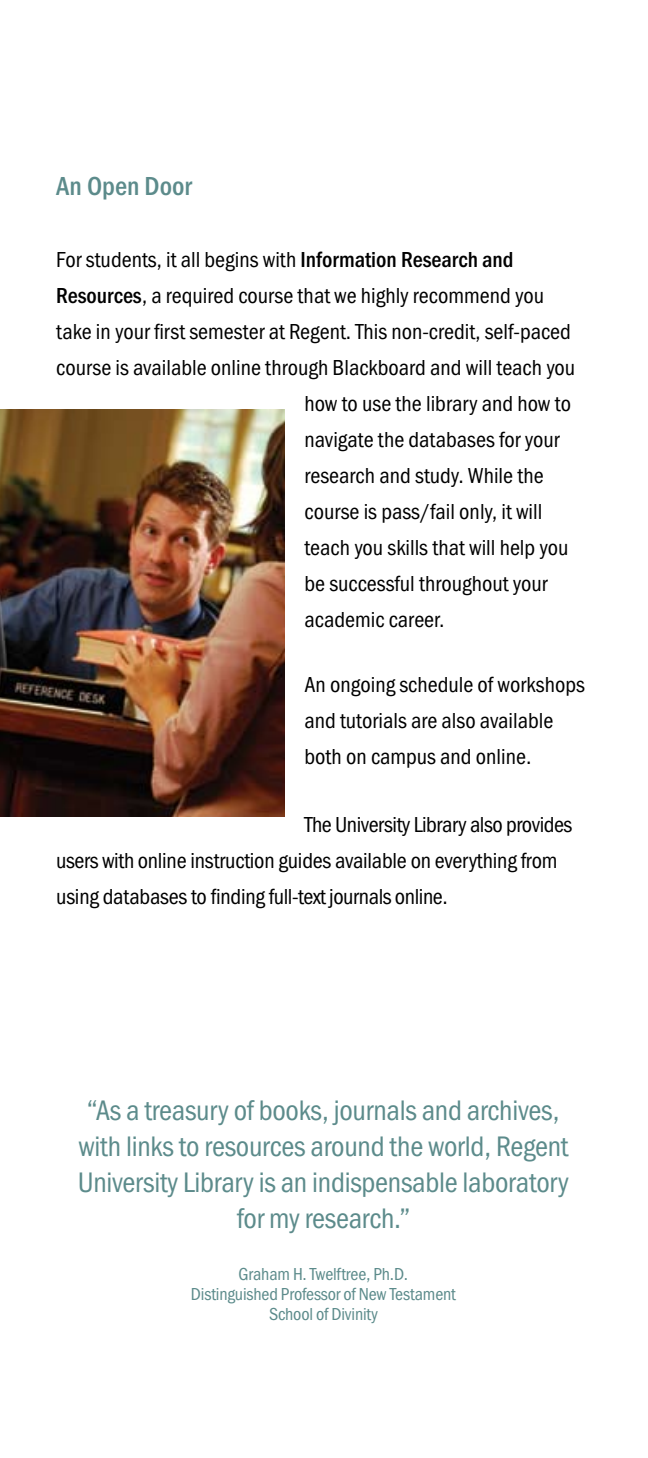
<style>
.page{position:relative;width:648px;height:1458px;background:#fff}
.page>*{position:absolute;margin:0;border:0;box-sizing:border-box;transform-origin:0 0}
.t1{font:29.25px/36px "Franklin Gothic Cond";letter-spacing:-.01em;color:#5c8b8b;text-align:center}
.t2{font:700 27px "Franklin Gothic Cond";color:#5c8b8b}
.t3{font:22.5px/36px "Franklin Gothic Cond";color:#000}
.t4{font:18px/20.2px "Franklin Gothic Cond";letter-spacing:-.01em;color:#5c8b8b;text-align:center}
.s1{font-weight:700}
</style>
<div class="page">
<img style="left:0;top:410px;width:284px;height:407px">
<p class="t2" style="left:56px;top:171px;width:137px">An Open Door</p>
<p class="t3" style="left:56px;top:242px;width:459px">For students, it all begins with <span class="s1">Information Research and</span></p>
<p class="t3" style="left:56px;top:278px;width:489px"><span class="s1">Resources</span>, a required course that we highly recommend you</p>
<p class="t3" style="left:56px;top:314px;width:516px">take in your first semester at Regent. This non-credit, self-paced</p>
<p class="t3" style="left:56px;top:350px;width:521px">course is available online through Blackboard and will teach you</p>
<p class="t3" style="left:304px;top:386px;width:268px">how to use the library and how to</p>
<p class="t3" style="left:304px;top:422px;width:257px">navigate the databases for your</p>
<p class="t3" style="left:304px;top:458px;width:241px">research and study. While the</p>
<p class="t3" style="left:304px;top:494px;width:239px">course is pass/fail only, it will</p>
<p class="t3" style="left:304px;top:530px;width:266px">teach you skills that will help you</p>
<p class="t3" style="left:304px;top:566px;width:245px">be successful throughout your</p>
<p class="t3" style="left:304px;top:602px;width:142px">academic career.</p>
<p class="t3" style="left:304px;top:667px;width:282px">An ongoing schedule of workshops and tutorials are also available both on campus and online.</p>
<p class="t3" style="left:56px;top:807px;width:518px;text-indent:248px">The University Library also provides users with online instruction guides available on everything from using databases to finding full-text journals online.</p>
<h1 class="t1" style="left:78px;top:1093px;width:492px">“As a treasury of books, journals and archives, with links to resources around the world, Regent University Library is an indispensable laboratory for my research.”</h1>
<p class="t4" style="left:191px;top:1264px;width:266px">Graham H. Twelftree, Ph.D.<br>Distinguished Professor of New Testament<br>School of Divinity</p>
</div>
